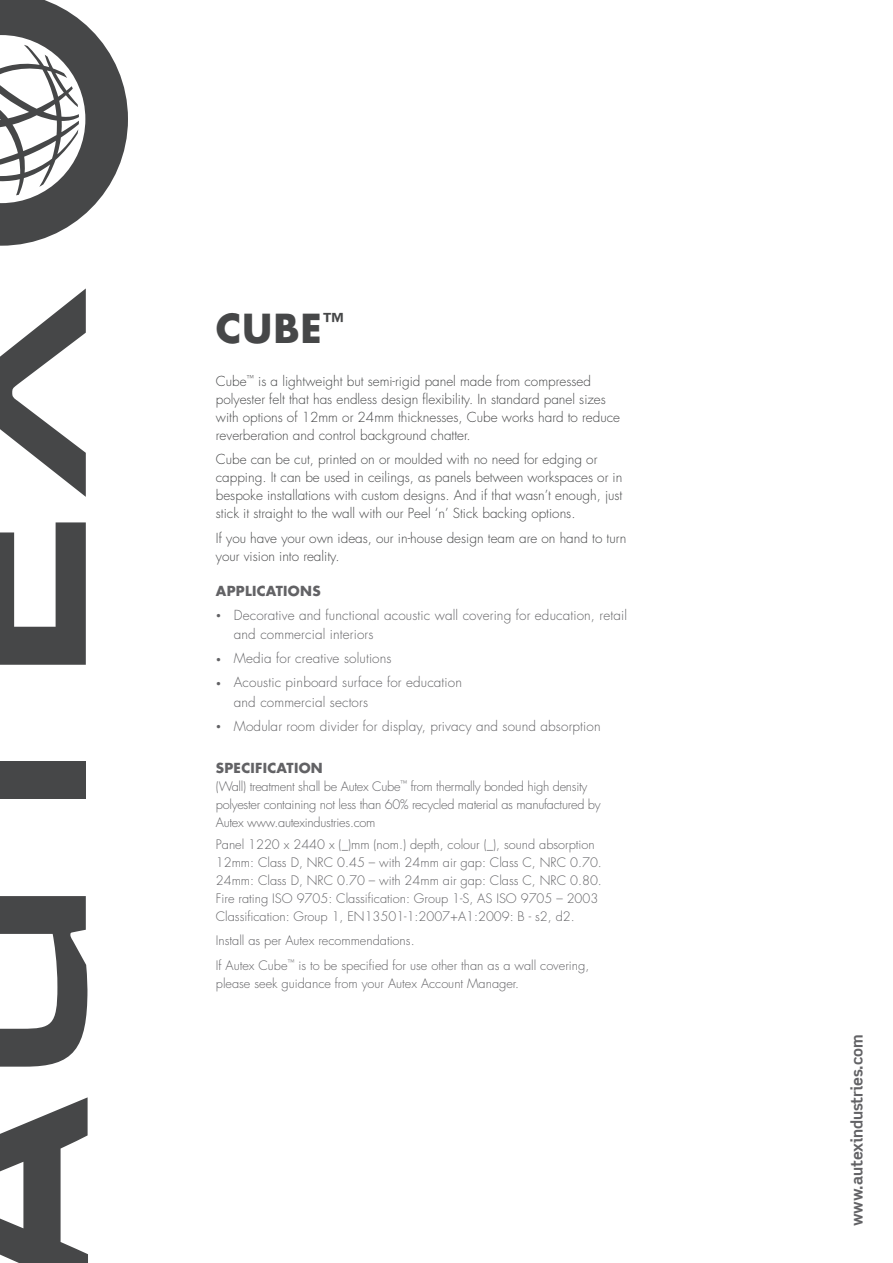
<style>
.page{position:relative;width:893px;height:1263px;background:#fff}
.page>*{position:absolute;margin:0;border:0;box-sizing:border-box;transform-origin:0 0}
.t1{font:700 38.85px "Futura Std";color:#464748}
.t2{font:700 15.45px "Scene Alt";letter-spacing:-.01em;color:#626265}
.copy{font:300 13.5px/18px "Futura Std";color:#464748}
.t3{font:300 13.5px/19.5px "Futura Std";letter-spacing:.01em;color:#626265}
.Headers{font:700 13.5px "Futura Std";letter-spacing:.02em;color:#626265}
.Copy{font:300 12.75px/18px "Futura Std";color:#626265}
.Headers-2{font:300 12.75px/18px "Futura Std";letter-spacing:-.02em;color:#626265}
.s1{font-size:9px}
</style>
<div class="page">
<svg style="left:0;top:0;width:128px;height:246px"></svg>
<svg style="left:0;top:896px;width:87px;height:171px"></svg>
<div style="left:0;top:761px;width:86px;height:38px;background:#464748"></div>
<svg style="left:0;top:288px;width:86px;height:209px"></svg>
<svg style="left:0;top:522px;width:86px;height:143px"></svg>
<svg style="left:0;top:1097px;width:88px;height:166px"></svg>
<p class="t1" style="left:216px;top:302px;width:130px">CUBE<sup>™</sup></p>
<p class="copy" style="left:216px;top:372px;width:406px">Cube<sup>™</sup> is a lightweight but semi-rigid panel made from compressed polyester felt that has endless design flexibility. In standard panel sizes with options of 12mm or 24mm thicknesses, Cube works hard to reduce reverberation and control background chatter.</p>
<p class="copy" style="left:216px;top:451px;width:408px">Cube can be cut, printed on or moulded with no need for edging or capping. It can be used in ceilings, as panels between workspaces or in bespoke installations with custom designs. And if that wasn’t enough, just stick it straight to the wall with our Peel ‘n’ Stick backing options.</p>
<p class="copy" style="left:216px;top:529px;width:412px">If you have your own ideas, our in-house design team are on hand to turn your vision into reality.</p>
<p class="Headers" style="left:216px;top:582px;width:106px">APPLICATIONS</p>
<p class="t3" style="left:234px;top:605px;width:395px;text-indent:-18px"><span class="s1">•</span> Decorative and functional acoustic wall covering for education, retail and commercial interiors</p>
<p class="t3" style="left:216px;top:649px;width:177px"><span class="s1">•</span> Media for creative solutions</p>
<p class="t3" style="left:234px;top:673px;width:230px;text-indent:-18px"><span class="s1">•</span> Acoustic pinboard surface for education and commercial sectors</p>
<p class="t3" style="left:216px;top:717px;width:386px"><span class="s1">•</span> Modular room divider for display, privacy and sound absorption</p>
<p class="Headers" style="left:216px;top:758px;width:108px">SPECIFICATION</p>
<p class="Headers-2" style="left:216px;top:777px;width:386px">(Wall) treatment shall be Autex Cube<sup>™</sup> from thermally bonded high density polyester containing not less than 60% recycled material as manufactured by<br>Autex www.autexindustries.com</p>
<p class="Copy" style="left:216px;top:835px;width:387px">Panel 1220 x 2440 x (_)mm (nom.) depth, colour (_), sound absorption 12mm: Class D, NRC 0.45 – with 24mm air gap: Class C, NRC 0.70.<br>24mm: Class D, NRC 0.70 – with 24mm air gap: Class C, NRC 0.80.<br>Fire rating ISO 9705: Classification: Group 1-S, AS ISO 9705 – 2003<br>Classification: Group 1, EN13501-1:2007+A1:2009: B - s2, d2.</p>
<p class="Copy" style="left:216px;top:932px;width:200px">Install as per Autex recommendations.</p>
<p class="Copy" style="left:216px;top:956px;width:375px">If Autex Cube<sup>™</sup> is to be specified for use other than as a wall covering, please seek guidance from your Autex Account Manager.</p>
<p class="t2" style="left:847px;top:1226px;width:193px;rotate:-90deg">www.autexindustries.com</p>
</div>
